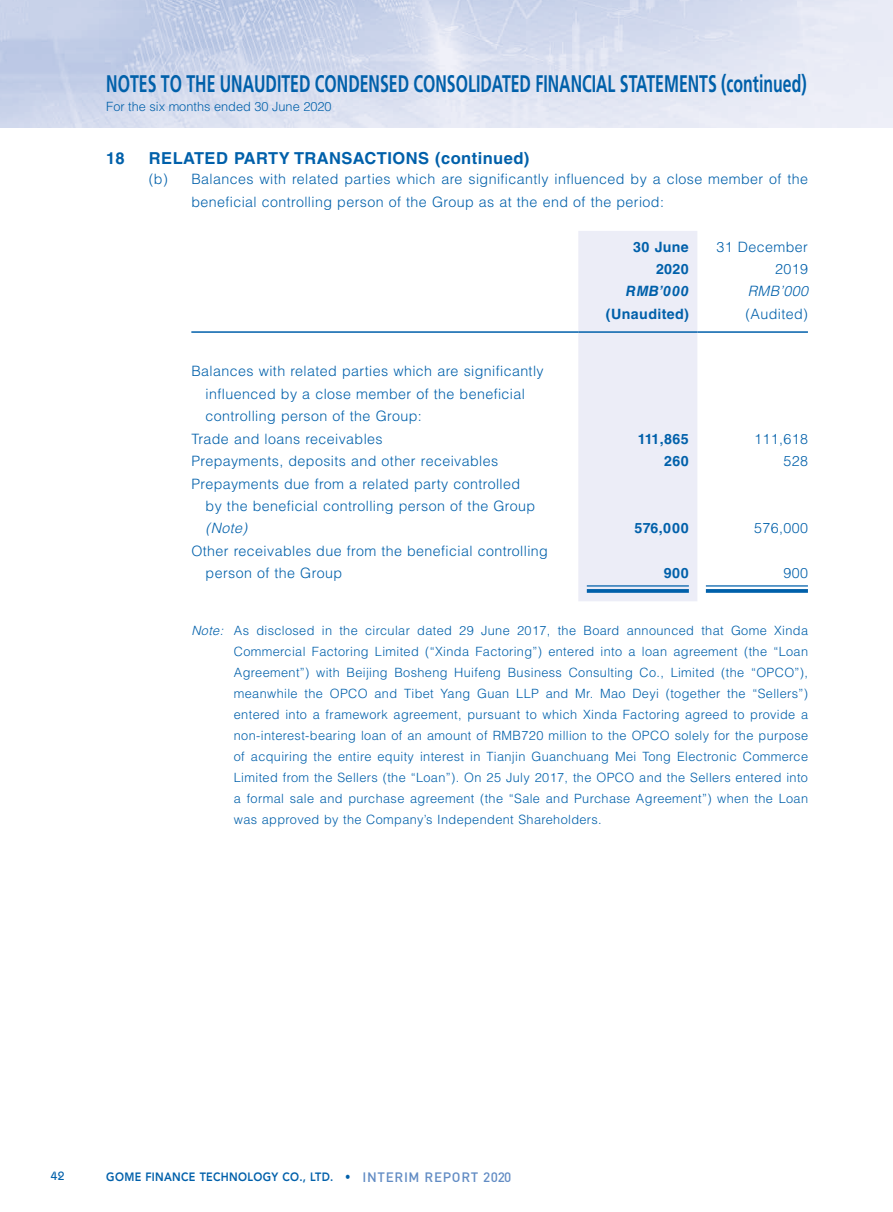
<style>
.page{position:relative;width:893px;height:1212px;background:#fff}
.page>*{position:absolute;margin:0;border:0;box-sizing:border-box;transform-origin:0 0}
.t1{font:700 24px "Frutiger LT Std";color:#0060aa;scale:.66 1}
._01_H1{font:700 16.5px "Helvetica LT Std";letter-spacing:.03em;color:#0060aa}
._50_Table_txt{font:300 14.25px/22.5px "Helvetica LT Std";letter-spacing:.03em;color:#0060aa}
._00_txt{font:300 14.25px/22.5px "Helvetica LT Std";letter-spacing:.03em;color:#0060aa}
._50_Table_txt-2{font:700 14.25px "Helvetica LT Std";letter-spacing:.03em;color:#0060aa}
._50_Table_txt-3{font:italic 700 14.25px "Helvetica LT Std";letter-spacing:.05em;color:#0060aa}
._50_Table_txt-4{font:italic 300 14.25px "Helvetica LT Std";letter-spacing:.03em;color:#0060aa}
._06_Notes{font:300 12.75px/21px "Helvetica LT Std";letter-spacing:.03em;color:#0060aa;text-align:justify}
._06_Notes-2{font:300 12.75px "Helvetica LT Std";color:#0060aa}
.t2{font:800 12px "Avenir LT Std";letter-spacing:.03em;color:#0060aa;scale:.9 1}
.t3{font:500 12px "Bauhaus Std";color:#0060aa}
.s1{font-style:italic}
.s2{font-family:"Frutiger LT Std";font-weight:300}
.s3{font-family:"DIN Pro";font-weight:500;font-size:13.5px;color:#628cc4}
</style>
<div class="page">
<img style="left:0;top:0;width:893px;height:128px">
<div style="left:578px;top:231px;width:119px;height:370px;background:#ecedf7"></div>
<hr style="left:191px;top:331px;width:387px;height:2px;background:#0060aa">
<hr style="left:578px;top:331px;width:119px;height:2px;background:#0060aa">
<hr style="left:697px;top:331px;width:111px;height:2px;background:#0060aa">
<hr style="left:587px;top:585px;width:102px;height:1px;background:#0060aa">
<svg style="left:587px;top:589px;width:102px;height:4px"></svg>
<hr style="left:706px;top:585px;width:102px;height:1px;background:#0060aa">
<svg style="left:706px;top:589px;width:102px;height:4px"></svg>
<h1 class="t1" style="left:106px;top:70px;width:1063px">NOTES TO THE UNAUDITED CONDENSED CONSOLIDATED FINANCIAL STATEMENTS (continued)</h1>
<p class="_06_Notes-2" style="left:106px;top:99px;width:227px">For the six months ended 30 June 2020</p>
<p class="_01_H1" style="left:106px;top:148px;width:20px">18</p>
<p class="_01_H1" style="left:149px;top:148px;width:382px">RELATED PARTY TRANSACTIONS (continued)</p>
<p class="_00_txt" style="left:191px;top:168px;width:618px;text-indent:-43px">(b) Balances with related parties which are significantly influenced by a close member of the beneficial controlling person of the Group as at the end of the period:</p>
<p class="_50_Table_txt-2" style="left:633px;top:238px;width:57px">30 June</p>
<p class="_50_Table_txt" style="left:716px;top:235px;width:93px">31 December</p>
<p class="_50_Table_txt-2" style="left:656px;top:260px;width:34px">2020</p>
<p class="_50_Table_txt" style="left:775px;top:258px;width:34px">2019</p>
<p class="_50_Table_txt-3" style="left:626px;top:282px;width:64px">RMB’000</p>
<p class="_50_Table_txt-4" style="left:748px;top:282px;width:62px">RMB’000</p>
<p class="_50_Table_txt-2" style="left:606px;top:305px;width:84px">(Unaudited)</p>
<p class="_50_Table_txt" style="left:745px;top:303px;width:64px">(Audited)</p>
<p class="_50_Table_txt" style="left:206px;top:360px;width:340px;text-indent:-14px">Balances with related parties which are significantly influenced by a close member of the beneficial controlling person of the Group:</p>
<p class="_50_Table_txt" style="left:191px;top:427px;width:193px">Trade and loans receivables</p>
<p class="_50_Table_txt-2" style="left:638px;top:430px;width:53px">111,865</p>
<p class="_50_Table_txt" style="left:754px;top:427px;width:55px">111,618</p>
<p class="_50_Table_txt" style="left:191px;top:450px;width:308px">Prepayments, deposits and other receivables</p>
<p class="_50_Table_txt-2" style="left:664px;top:452px;width:26px">260</p>
<p class="_50_Table_txt" style="left:783px;top:450px;width:26px">528</p>
<p class="_50_Table_txt" style="left:206px;top:472px;width:331px;line-height:22px;text-indent:-14px">Prepayments due from a related party controlled by the beneficial controlling person of the Group <span class="s1">(Note)</span></p>
<p class="_50_Table_txt-2" style="left:634px;top:519px;width:56px">576,000</p>
<p class="_50_Table_txt" style="left:754px;top:517px;width:55px">576,000</p>
<p class="_50_Table_txt" style="left:206px;top:539px;width:344px;text-indent:-14px">Other receivables due from the beneficial controlling person of the Group</p>
<p class="_50_Table_txt-2" style="left:664px;top:564px;width:27px">900</p>
<p class="_50_Table_txt" style="left:783px;top:562px;width:26px">900</p>
<p class="_06_Notes" style="left:234px;top:620px;width:576px;text-indent:-43px"><span class="s1">Note:</span> As disclosed in the circular dated 29 June 2017, the Board announced that Gome Xinda Commercial Factoring Limited (“Xinda Factoring”) entered into a loan agreement (the “Loan Agreement”) with Beijing Bosheng Huifeng Business Consulting Co., Limited (the “OPCO”), meanwhile the OPCO and Tibet Yang Guan LLP and Mr. Mao Deyi (together the “Sellers”) entered into a framework agreement, pursuant to which Xinda Factoring agreed to provide a non-interest-bearing loan of an amount of RMB720 million to the OPCO solely for the purpose of acquiring the entire equity interest in Tianjin Guanchuang Mei Tong Electronic Commerce Limited from the Sellers (the “Loan”). On 25 July 2017, the OPCO and the Sellers entered into a formal sale and purchase agreement (the “Sale and Purchase Agreement”) when the Loan was approved by the Company’s Independent Shareholders.</p>
<p class="t3" style="left:51px;top:1169px;width:15px">42</p>
<p class="t2" style="left:106px;top:1169px;width:452px">GOME FINANCE TECHNOLOGY CO., LTD. <span class="s2">•</span> <span class="s3">INTERIM REPORT 2020</span></p>
</div>
